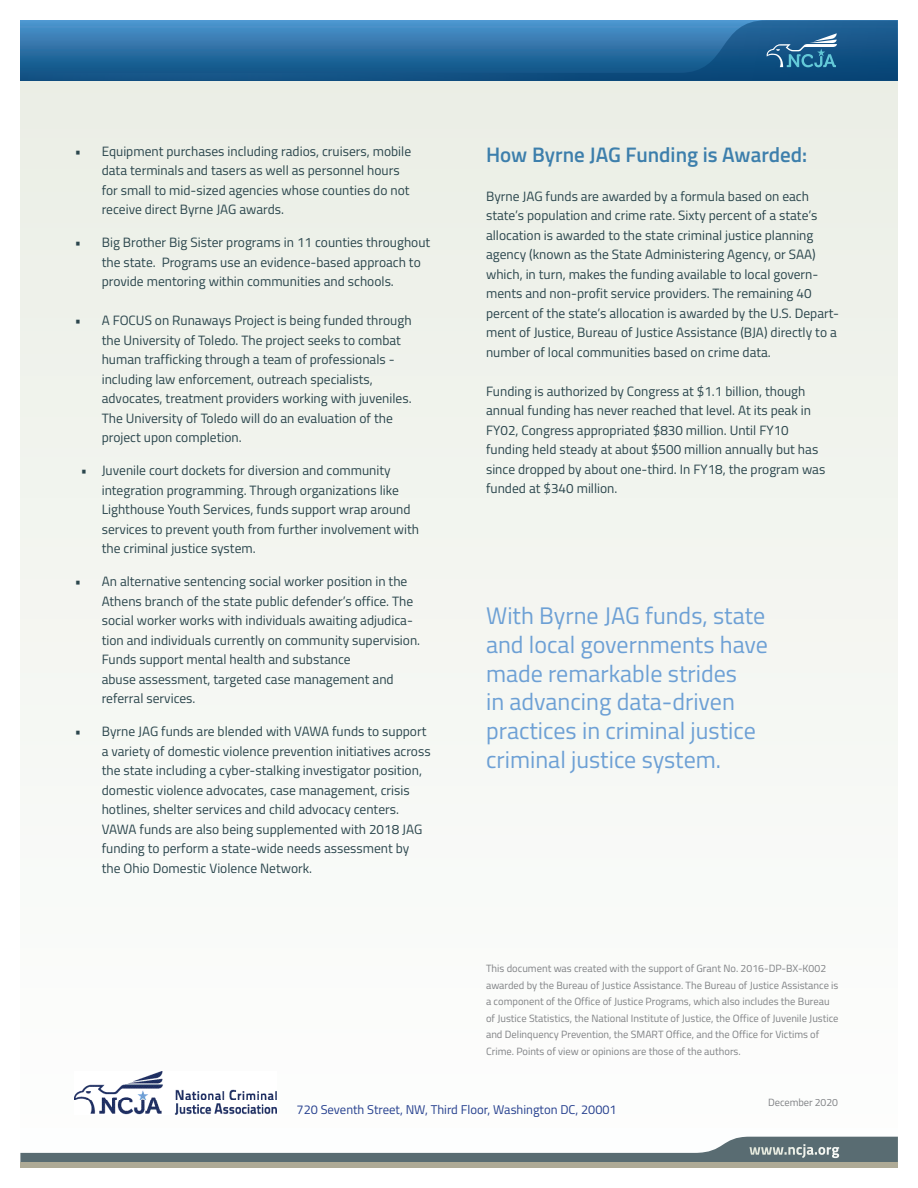
<style>
.page{position:relative;width:918px;height:1188px;background:#fff}
.page>*{position:absolute;margin:0;border:0;box-sizing:border-box;transform-origin:0 0}
.t1{font:24px/28.8px "Titillium";color:#6da0d5}
.t2{font:600 21px "Titillium";color:#3d7fac}
.t3{font:700 15px "Titillium";color:#fff}
.t4{font:13.5px/19.5px "Titillium";color:#2b464d}
.t5{font:12.75px "Titillium";color:#253f8e}
.t6{font:10.5px/16.5px "Titillium";color:#808285}
</style>
<div class="page">
<div style="left:20px;top:20px;width:878px;height:1148px;background:#f4f5f1"></div>
<svg style="left:20px;top:1137px;width:878px;height:26px"></svg>
<svg style="left:20px;top:20px;width:878px;height:60px;background:#286ca0"></svg>
<div style="left:20px;top:1163px;width:878px;height:5px;background:#aeaa96"></div>
<svg style="left:766px;top:33px;width:71px;height:34px;background:#3b779f"></svg>
<img style="left:75px;top:1071px;width:202px;height:44px">
<p class="t4" style="left:102px;top:141px;width:311px;text-indent:-27px">• Equipment purchases including radios, cruisers, mobile data terminals and tasers as well as personnel hours for small to mid-sized agencies whose counties do not receive direct Byrne JAG awards.</p>
<p class="t4" style="left:102px;top:232px;width:330px;text-indent:-27px">• Big Brother Big Sister programs in 11 counties throughout the state. Programs use an evidence-based approach to provide mentoring within communities and schools.</p>
<p class="t4" style="left:102px;top:310px;width:311px;text-indent:-27px">• A FOCUS on Runaways Project is being funded through the University of Toledo. The project seeks to combat</p>
<p class="t4" style="left:102px;top:349px;width:294px">human trafficking through a team of professionals -</p>
<p class="t4" style="left:102px;top:369px;width:272px">including law enforcement, outreach specialists,</p>
<p class="t4" style="left:102px;top:388px;width:311px">advocates, treatment providers working with juveniles.<br>The University of Toledo will do an evaluation of the</p>
<p class="t4" style="left:102px;top:427px;width:141px">project upon completion.</p>
<p class="t4" style="left:102px;top:460px;width:319px;text-indent:-21px">• Juvenile court dockets for diversion and community integration programming. Through organizations like Lighthouse Youth Services, funds support wrap around services to prevent youth from further involvement with the criminal justice system.</p>
<p class="t4" style="left:102px;top:571px;width:320px;text-indent:-27px">• An alternative sentencing social worker position in the Athens branch of the state public defender’s office. The social worker works with individuals awaiting adjudica&shy;tion and individuals currently on community supervision.<br>Funds support mental health and substance</p>
<p class="t4" style="left:102px;top:669px;width:293px">abuse assessment, targeted case management and</p>
<p class="t4" style="left:102px;top:688px;width:95px">referral services.</p>
<p class="t4" style="left:102px;top:721px;width:330px;text-indent:-27px">• Byrne JAG funds are blended with VAWA funds to support a variety of domestic violence prevention initiatives across the state including a cyber-stalking investigator position, domestic violence advocates, case management, crisis hotlines, shelter services and child advocacy centers.<br>VAWA funds are also being supplemented with 2018 JAG funding to perform a state-wide needs assessment by the Ohio Domestic Violence Network.</p>
<p class="t2" style="left:486px;top:138px;width:323px">How Byrne JAG Funding is Awarded:</p>
<p class="t4" style="left:486px;top:185px;width:333px">Byrne JAG funds are awarded by a formula based on each state’s population and crime rate. Sixty percent of a state’s</p>
<p class="t4" style="left:486px;top:224px;width:355px">allocation is awarded to the state criminal justice planning agency (known as the State Administering Agency, or SAA) which, in turn, makes the funding available to local govern&shy;ments and non-profit service providers. The remaining 40 percent of the state’s allocation is awarded by the U.S. Depart&shy;ment of Justice, Bureau of Justice Assistance (BJA) directly to a number of local communities based on crime data.</p>
<p class="t4" style="left:486px;top:380px;width:321px">Funding is authorized by Congress at $1.1 billion, though</p>
<p class="t4" style="left:486px;top:400px;width:326px">annual funding has never reached that level. At its peak in<br>FY02, Congress appropriated $830 million. Until FY10</p>
<p class="t4" style="left:486px;top:439px;width:341px">funding held steady at about $500 million annually but has since dropped by about one-third. In FY18, the program was funded at $340 million.</p>
<p class="t1" style="left:486px;top:600px;width:283px">With Byrne JAG funds, state and local governments have made remarkable strides<br>in advancing data-driven practices in criminal justice criminal justice system.</p>
<p class="t6" style="left:486px;top:960px;width:354px">This document was created with the support of Grant No. 2016-DP-BX-K002 awarded by the Bureau of Justice Assistance. The Bureau of Justice Assistance is a component of the Office of Justice Programs, which also includes the Bureau of Justice Statistics, the National Institute of Justice, the Office of Juvenile Justice and Delinquency Prevention, the SMART Office, and the Office for Victims of Crime. Points of view or opinions are those of the authors.</p>
<p class="t5" style="left:297px;top:1100px;width:322px">720 Seventh Street, NW, Third Floor, Washington DC, 20001</p>
<p class="t6" style="left:768px;top:1094px;width:71px">December 2020</p>
<p class="t3" style="left:749px;top:1138px;width:92px">www.ncja.org</p>
</div>
